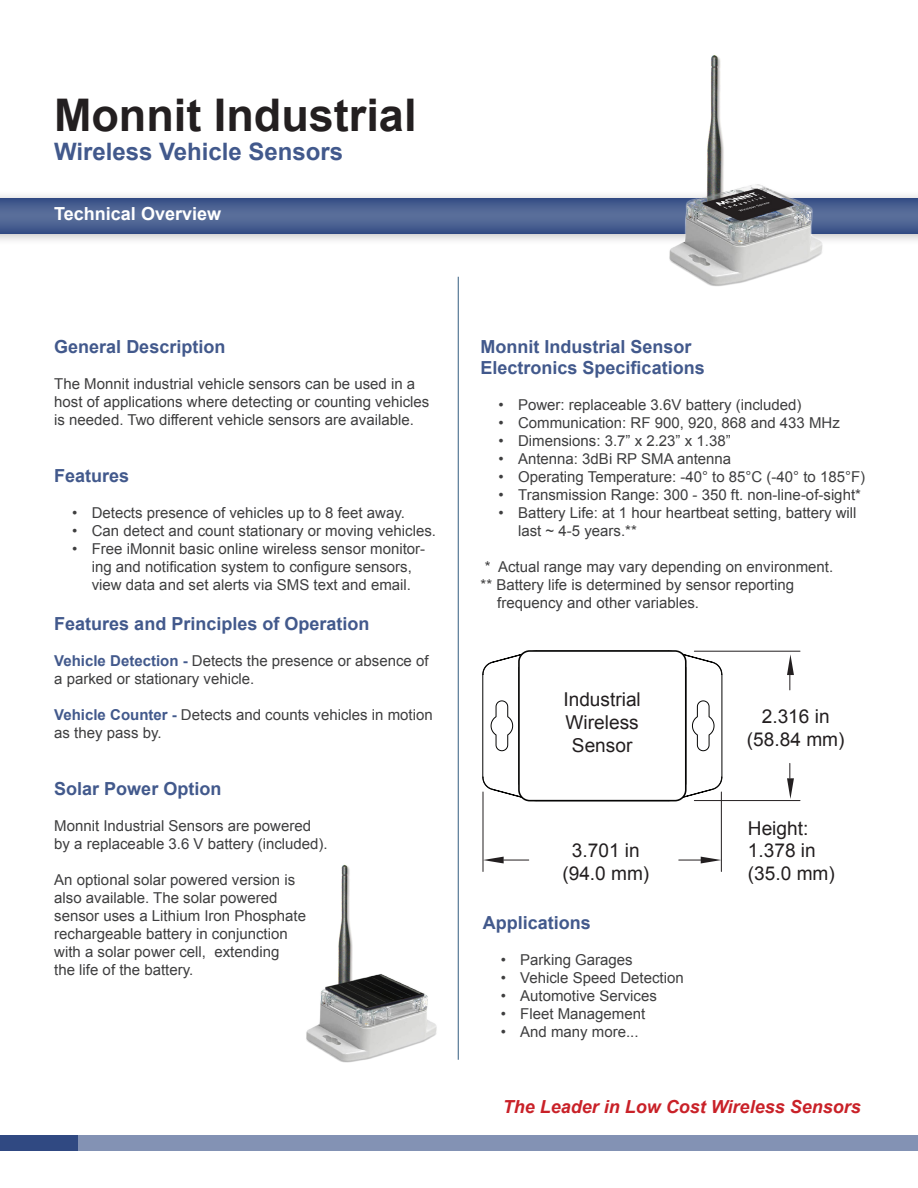
<style>
.page{position:relative;width:918px;height:1188px;background:#fff}
.page>*{position:absolute;margin:0;border:0;box-sizing:border-box;transform-origin:0 0}
.t1{font:700 45px "Arial";color:#231f20}
.t2{font:700 24px "Arial";color:#42598c}
.t3{font:19.05px/23px "Arial";color:#231f20;text-align:center}
.t4{font:700 18px "Arial";color:#42598c}
.t5{font:italic 700 18px "Arial";color:#c92128}
.t6{font:700 18px "Arial";color:#fff}
.t7{font:15px/18px "Arial";color:#3e3e3f}
.s1{font-weight:700;color:#42598c}
</style>
<div class="page">
<div style="left:0;top:190px;width:918px;height:56px;background:#231f20;opacity:.3"></div>
<svg style="left:0;top:198px;width:918px;height:35px"></svg>
<img style="left:668px;top:55px;width:156px;height:231px">
<div style="left:0;top:1135px;width:918px;height:16px;background:#8392b4"></div>
<div style="left:0;top:1135px;width:78px;height:16px;background:#304982"></div>
<hr style="left:458px;top:277px;width:1px;height:783px;background:#335d80">
<img style="left:306px;top:864px;width:131px;height:199px">
<hr style="left:721px;top:792px;width:1px;height:80px;background:#231f20">
<hr style="left:483px;top:792px;width:1px;height:80px;background:#231f20">
<svg style="left:679px;top:857px;width:42px;height:6px"></svg>
<svg style="left:483px;top:857px;width:46px;height:6px"></svg>
<hr style="left:694px;top:651px;width:106px;height:1px;background:#231f20">
<hr style="left:694px;top:800px;width:106px;height:1px;background:#231f20">
<svg style="left:787px;top:654px;width:7px;height:36px"></svg>
<svg style="left:787px;top:763px;width:7px;height:36px"></svg>
<svg style="left:679px;top:776px;width:44px;height:25px"></svg>
<svg style="left:682px;top:650px;width:41px;height:25px"></svg>
<svg style="left:482px;top:650px;width:44px;height:151px"></svg>
<svg style="left:692px;top:700px;width:23px;height:51px"></svg>
<div style="left:519px;top:651px;width:167px;height:150px;background:#fff;border-radius:11px"></div>
<div style="left:518px;top:650px;width:169px;height:151px;border:2px solid #050504;border-radius:11px"></div>
<p class="t1" style="left:54px;top:85px;width:364px">Monnit Industrial</p>
<p class="t2" style="left:54px;top:135px;width:291px">Wireless Vehicle Sensors</p>
<p class="t6" style="left:54px;top:202px;width:168px">Technical Overview</p>
<p class="t4" style="left:54px;top:334px;width:173px">General Description</p>
<p class="t7" style="left:54px;top:374px;width:377px">The Monnit industrial vehicle sensors can be used in a host of applications where detecting or counting vehicles is needed. Two different vehicle sensors are available.</p>
<p class="t4" style="left:54px;top:464px;width:77px">Features</p>
<p class="t7" style="left:72px;top:504px;width:334px">• Detects presence of vehicles up to 8 feet away.</p>
<p class="t7" style="left:72px;top:522px;width:365px">• Can detect and count stationary or moving vehicles.</p>
<p class="t7" style="left:72px;top:540px;width:354px;text-align:center">• Free iMonnit basic online wireless sensor monitor&shy;ing and notification system to configure sensors, view data and set alerts via SMS text and email.</p>
<p class="t4" style="left:54px;top:611px;width:317px">Features and Principles of Operation</p>
<p class="t7" style="left:54px;top:652px;width:376px"><span class="s1">Vehicle Detection -</span> Detects the presence or absence of a parked or stationary vehicle.</p>
<p class="t7" style="left:54px;top:706px;width:380px"><span class="s1">Vehicle Counter -</span> Detects and counts vehicles in motion as they pass by.</p>
<p class="t4" style="left:54px;top:777px;width:169px">Solar Power Option</p>
<p class="t7" style="left:54px;top:817px;width:258px">Monnit Industrial Sensors are powered</p>
<p class="t7" style="left:54px;top:835px;width:275px">by a replaceable 3.6 V battery (included).</p>
<p class="t7" style="left:54px;top:871px;width:242px">An optional solar powered version is</p>
<p class="t7" style="left:54px;top:889px;width:225px">also available. The solar powered</p>
<p class="t7" style="left:54px;top:907px;width:253px">sensor uses a Lithium Iron Phosphate</p>
<p class="t7" style="left:54px;top:925px;width:235px">rechargeable battery in conjunction</p>
<p class="t7" style="left:54px;top:943px;width:227px">with a solar power cell, extending</p>
<p class="t7" style="left:54px;top:961px;width:140px">the life of the battery.</p>
<p class="t4" style="left:481px;top:334px;width:213px">Monnit Industrial Sensor</p>
<p class="t4" style="left:481px;top:356px;width:226px">Electronics Specifications</p>
<p class="t7" style="left:499px;top:396px;width:304px">• Power: replaceable 3.6V battery (included)</p>
<p class="t7" style="left:499px;top:414px;width:343px">• Communication: RF 900, 920, 868 and 433 MHz</p>
<p class="t7" style="left:499px;top:432px;width:234px">• Dimensions: 3.7” x 2.23” x 1.38”</p>
<p class="t7" style="left:499px;top:450px;width:234px">• Antenna: 3dBi RP SMA antenna</p>
<p class="t7" style="left:499px;top:468px;width:368px">• Operating Temperature: -40° to 85°C (-40° to 185°F)</p>
<p class="t7" style="left:499px;top:486px;width:364px">• Transmission Range: 300 - 350 ft. non-line-of-sight*</p>
<p class="t7" style="left:518px;top:504px;width:340px;text-indent:-20px">• Battery Life: at 1 hour heartbeat setting, battery will last ~ 4-5 years.**</p>
<p class="t7" style="left:485px;top:558px;width:350px">* Actual range may vary depending on environment.</p>
<p class="t7" style="left:481px;top:576px;width:315px">** Battery life is determined by sensor reporting</p>
<p class="t7" style="left:497px;top:594px;width:203px">frequency and other variables.</p>
<p class="t3" style="left:563px;top:688px;width:79px">Industrial<br>Wireless<br>Sensor</p>
<p class="t3" style="left:562px;top:840px;width:88px">3.701 in (94.0 mm)</p>
<p class="t4" style="left:483px;top:910px;width:110px">Applications</p>
<p class="t7" style="left:501px;top:951px;width:134px">• Parking Garages</p>
<p class="t7" style="left:501px;top:969px;width:184px">• Vehicle Speed Detection</p>
<p class="t7" style="left:501px;top:987px;width:158px">• Automotive Services</p>
<p class="t7" style="left:501px;top:1005px;width:146px">• Fleet Management</p>
<p class="t7" style="left:501px;top:1023px;width:139px">• And many more...</p>
<p class="t3" style="left:747px;top:705px;width:99px">2.316 in (58.84 mm)</p>
<p class="t3" style="left:748px;top:817px;width:88px;text-align:left">Height:<br>1.378 in (35.0 mm)</p>
<p class="t5" style="left:503px;top:1095px;width:359px">The Leader in Low Cost Wireless Sensors</p>
</div>
